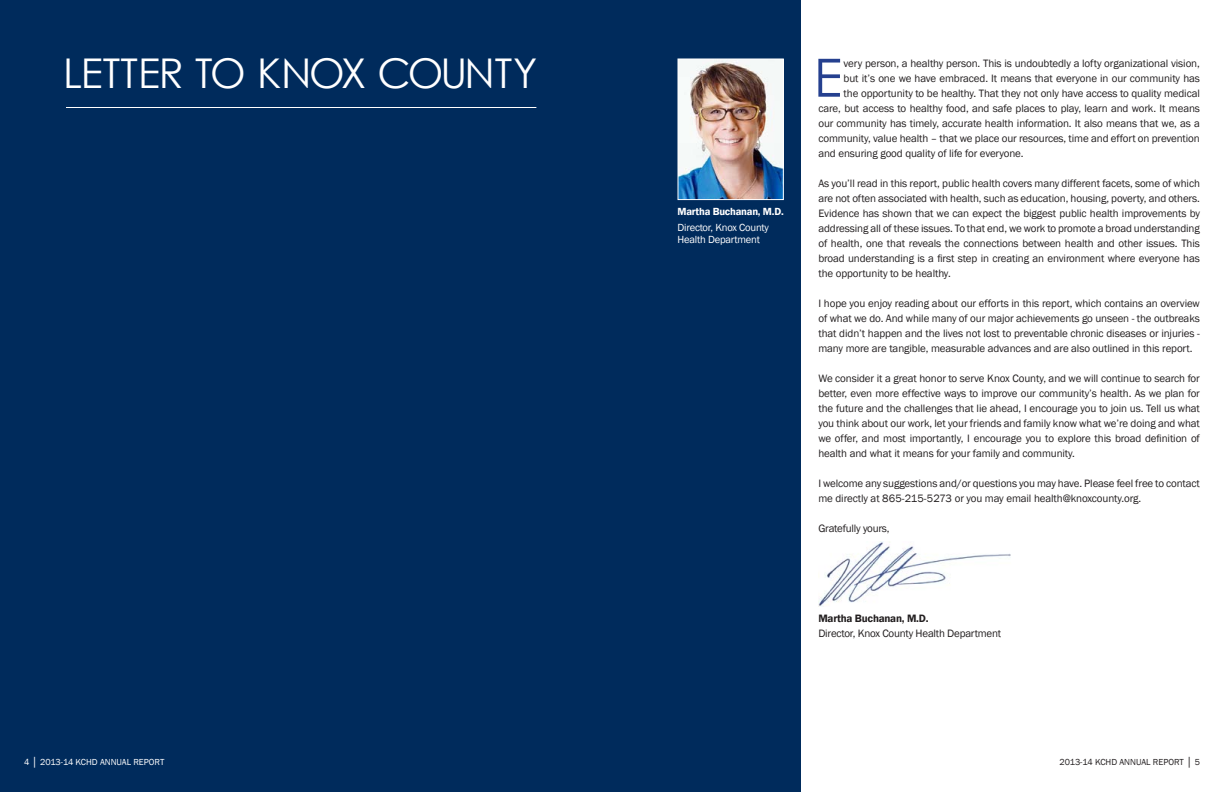
<style>
.page{position:relative;width:1224px;height:792px;background:#fff}
.page>*{position:absolute;margin:0;border:0;box-sizing:border-box;transform-origin:0 0}
.t1{font:52.8px "Century Gothic";color:#25408f}
.t2{font:41px "Century Gothic";letter-spacing:-.045em;color:#fff}
.t3{font:11px/15px "Franklin Gothic";letter-spacing:-.01em;color:#231f20;text-align:justify}
.t4{font:600 11px "Franklin Gothic";letter-spacing:-.02em;color:#231f20}
.t5{font:10.6px/12px "Franklin Gothic";letter-spacing:-.02em;color:#fff}
.t6{font:600 10.6px "Franklin Gothic";letter-spacing:-.02em;color:#fff}
.t7{font:9px "Franklin Gothic";color:#231f20}
.t8{font:9px "Franklin Gothic";color:#fff}
</style>
<div class="page">
<div style="left:0;top:0;width:801px;height:792px;background:#002b5c"></div>
<img style="left:680px;top:61px;width:102px;height:137px">
<div style="left:678px;top:59px;width:106px;height:141px;border:1px solid #fff"></div>
<img style="left:818px;top:542px;width:193px;height:64px">
<hr style="left:66px;top:107px;width:470px;height:1px;background:#fff">
<h2 class="t2" style="left:63px;top:44px;width:476px">LETTER TO KNOX COUNTY</h2>
<p class="t8" style="left:24px;top:756px;width:142px">4 │ 2013-14 KCHD ANNUAL REPORT</p>
<p class="t6" style="left:678px;top:205px;width:108px">Martha Buchanan, M.D.</p>
<p class="t5" style="left:678px;top:222px;width:93px">Director, Knox County<br>H ealth Department</p>
<h1 class="t1" style="left:814px;top:41px;width:30px">E</h1>
<p class="t3" style="left:844px;top:56px;width:358px">very person, a healthy person. This is undoubtedly a lofty organizational vision,</p>
<p class="t3" style="left:844px;top:71px;width:358px">but it’s one we have embraced. It means that everyone in our community has</p>
<p class="t3" style="left:844px;top:86px;width:358px">the opportunity to be healthy. That they not only have access to quality medical</p>
<p class="t3" style="left:818px;top:101px;width:383px">care, but access to healthy food, and safe places to play, learn and work. It means</p>
<p class="t3" style="left:818px;top:116px;width:383px">our community has timely, accurate health information. It also means that we, as a</p>
<p class="t3" style="left:818px;top:131px;width:383px">community, value health – that we place our resources, time and effort on prevention</p>
<p class="t3" style="left:818px;top:146px;width:207px">and ensuring good quality of life for everyone.</p>
<p class="t3" style="left:818px;top:176px;width:383px">As you’ll read in this report, public health covers many different facets, some of which are not often associated with health, such as education, housing, poverty, and others.<br>Evidence has shown that we can expect the biggest public health improvements by addressing all of these issues. To that end, we work to promote a broad understanding of health, one that reveals the connections between health and other issues. This broad understanding is a first step in creating an environment where everyone has the opportunity to be healthy.</p>
<p class="t3" style="left:818px;top:296px;width:383px">I hope you enjoy reading about our efforts in this report, which contains an overview of what we do. And while many of our major achievements go unseen - the outbreaks that didn’t happen and the lives not lost to preventable chronic diseases or injuries - many more are tangible, measurable advances and are also outlined in this report.</p>
<p class="t3" style="left:818px;top:371px;width:383px">We consider it a great honor to serve Knox County, and we will continue to search for better, even more effective ways to improve our community’s health. As we plan for the future and the challenges that lie ahead, I encourage you to join us. Tell us what you think about our work, let your friends and family know what we’re doing and what we offer, and most importantly, I encourage you to explore this broad definition of health and what it means for your family and community.</p>
<p class="t3" style="left:818px;top:476px;width:383px">I welcome any suggestions and/or questions you may have. Please feel free to contact me directly at 865-215-5273 or you may email health@knoxcounty.org.</p>
<p class="t3" style="left:818px;top:521px;width:73px">Gratefully yours,</p>
<p class="t4" style="left:818px;top:611px;width:112px">Martha Buchanan, M.D.</p>
<p class="t3" style="left:818px;top:626px;width:184px">Director, Knox County H ealth Department</p>
<p class="t7" style="left:1060px;top:756px;width:142px">2013-14 KCHD ANNUAL REPORT │ 5</p>
</div>
